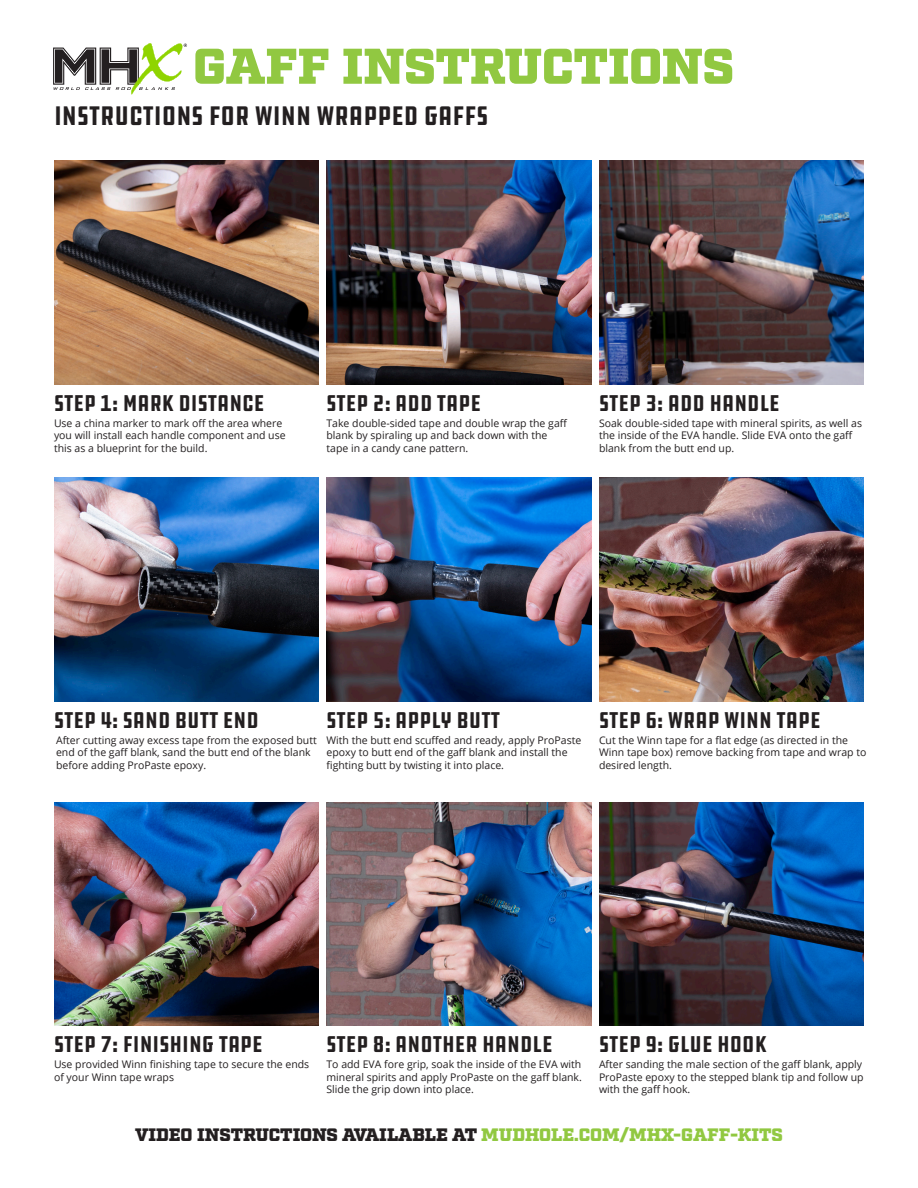
<style>
.page{position:relative;width:918px;height:1188px;background:#fff}
.page>*{position:absolute;margin:0;border:0;box-sizing:border-box;transform-origin:0 0}
.t1{font:900 50.1px "Factoria";letter-spacing:-.01em;color:#91c841}
.t2{font:condensed 27.6px "DDC Hardware";color:#231f20}
.t3{font:condensed 23.4px "DDC Hardware";color:#231f20}
.t4{font:900 18px "Factoria";color:#231f20}
.t5{font:10.5px/12.6px "Open Sans";color:#231f20}
.s1{color:#91c841}
</style>
<div class="page">
<img style="left:54px;top:161px;width:265px;height:223px">
<img style="left:54px;top:478px;width:265px;height:224px">
<img style="left:54px;top:802px;width:265px;height:224px">
<img style="left:327px;top:161px;width:264px;height:223px">
<img style="left:327px;top:478px;width:264px;height:224px">
<img style="left:327px;top:802px;width:264px;height:224px">
<img style="left:599px;top:161px;width:265px;height:223px">
<img style="left:599px;top:478px;width:265px;height:224px">
<img style="left:599px;top:802px;width:265px;height:224px">
<svg style="left:53px;top:43px;width:134px;height:52px"></svg>
<p class="t1" style="left:193px;top:36px;width:543px">GAFF INSTRUCTIONS</p>
<p class="t2" style="left:54px;top:99px;width:436px">INSTRUCTIONS FOR WINN WRAPPED GAFFS</p>
<p class="t3" style="left:54px;top:389px;width:212px">STEP 1: MARK DISTANCE</p>
<p class="t3" style="left:327px;top:389px;width:156px">STEP 2: ADD TAPE</p>
<p class="t3" style="left:599px;top:389px;width:182px">STEP 3: ADD HANDLE</p>
<p class="t5" style="left:54px;top:416px;width:233px">Use a china marker to mark off the area where you will install each handle component and use this as a blueprint for the build.</p>
<p class="t5" style="left:599px;top:416px;width:265px">Soak double-sided tape with mineral spirits, as well as the inside of the EVA handle. Slide EVA onto the gaff blank from the butt end up.</p>
<p class="t5" style="left:327px;top:416px;width:242px">Take double-sided tape and double wrap the gaff blank by spiraling up and back down with the tape in a candy cane pattern.</p>
<p class="t3" style="left:54px;top:706px;width:206px">STEP 4: SAND BUTT END</p>
<p class="t5" style="left:56px;top:733px;width:262px">After cutting away excess tape from the exposed butt end of the gaff blank, sand the butt end of the blank before adding ProPaste epoxy.</p>
<p class="t3" style="left:327px;top:706px;width:175px">STEP 5: APPLY BUTT</p>
<p class="t5" style="left:327px;top:733px;width:256px">With the butt end scuffed and ready, apply ProPaste epoxy to butt end of the gaff blank and install the fighting butt by twisting it into place.</p>
<p class="t3" style="left:599px;top:706px;width:223px">STEP 6: WRAP WINN TAPE</p>
<p class="t5" style="left:599px;top:733px;width:269px">Cut the Winn tape for a flat edge (as directed in the<br>Winn tape box) remove backing from tape and wrap to desired length.</p>
<p class="t3" style="left:54px;top:1030px;width:210px">STEP 7: FINISHING TAPE</p>
<p class="t3" style="left:327px;top:1030px;width:228px">STEP 8: ANOTHER HANDLE</p>
<p class="t3" style="left:599px;top:1030px;width:169px">STEP 9: GLUE HOOK</p>
<p class="t5" style="left:54px;top:1058px;width:257px">Use provided Winn finishing tape to secure the ends of your Winn tape wraps</p>
<p class="t5" style="left:599px;top:1058px;width:266px">After sanding the male section of the gaff blank, apply<br>ProPaste epoxy to the stepped blank tip and follow up with the gaff hook.</p>
<p class="t4" style="left:135px;top:1124px;width:649px">VIDEO INSTRUCTIONS AVAILABLE AT <span class="s1">MUDHOLE.COM/MHX-GAFF-KITS</span></p>
<p class="t5" style="left:327px;top:1058px;width:257px;text-align:justify">To add EVA fore grip, soak the inside of the EVA with mineral spirits and apply ProPaste on the gaff blank.<br>Slide the grip down into place.</p>
</div>
